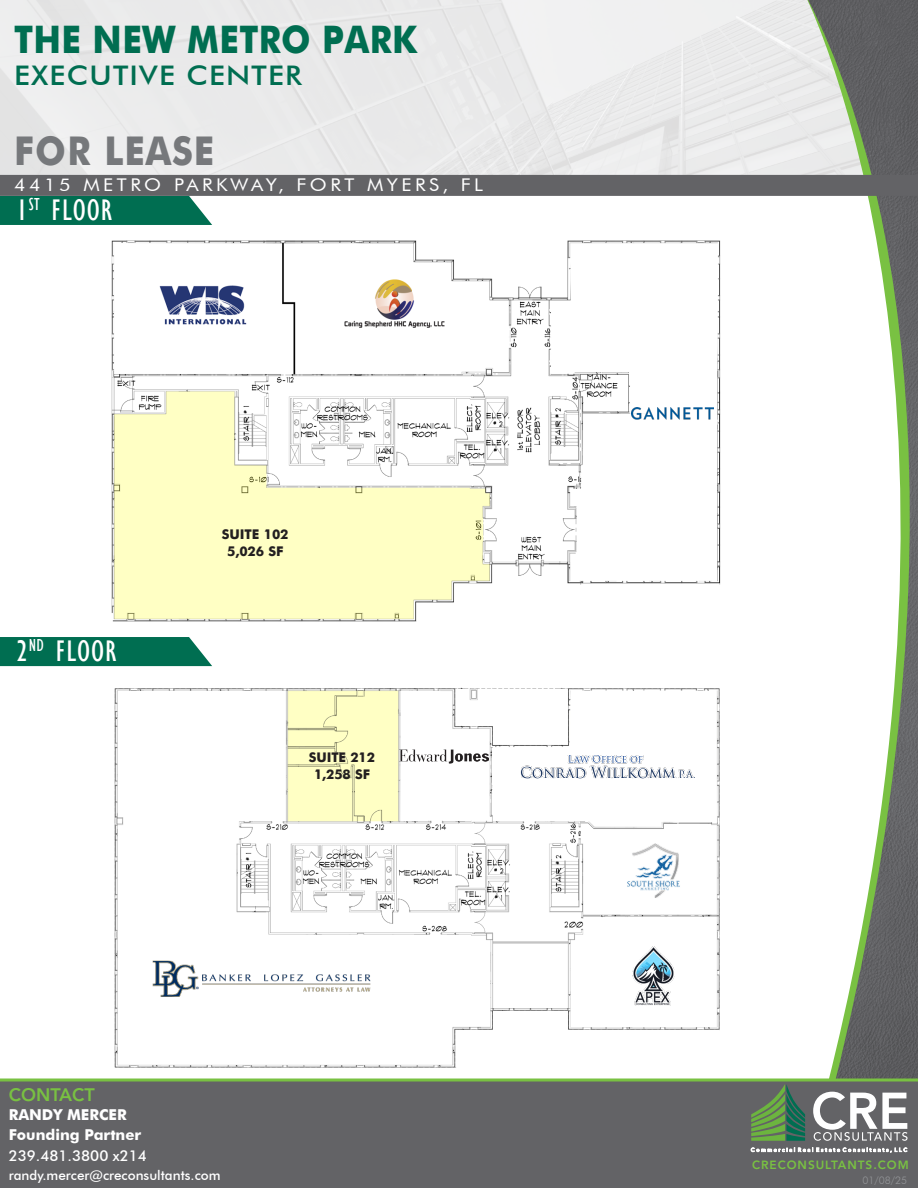
<style>
.page{position:relative;width:918px;height:1188px;background:#fff}
.page>*{position:absolute;margin:0;border:0;box-sizing:border-box;transform-origin:0 0}
.t1{font:800 51.15px "Avenir LT Std";color:#fff}
.t2{font:700 39.6px "Futura";letter-spacing:.02em;color:#76787b;scale:.91 1}
.t3{font:700 37.95px "Futura";letter-spacing:.01em;color:#006e51;scale:.91 1}
.t4{font:condensed 30.6px "Gill Sans";letter-spacing:.03em;color:#fff}
.t5{font:500 27px "Futura BT";letter-spacing:.04em;color:#006e51;scale:1.11 1}
.t6{font:800 18px "Avenir LT Std";color:#79c142}
.t7{font:17.55px "Futura BT";letter-spacing:.18em;color:#fff;scale:1.11 1}
.t8{font:500 15px "Futura BT";color:#fff}
.t9{font:700 15px "Futura BT";color:#fff}
.t10{font:700 15px "Futura";color:#fff}
.t11{font:500 13.5px "Futura BT";color:#fff}
.t12{font:700 13.35px/16.6px "Futura";letter-spacing:-.01em;color:#231f20;text-align:center}
.t13{font:800 11.85px "Avenir LT Std";letter-spacing:.08em;color:#79c142}
.t14{font:300 10.5px "Futura BT";color:#939598}
.t15{font:500 5.25px "Avenir LT Std";letter-spacing:.335em;color:#fff}
</style>
<div class="page">
<div style="left:0;top:196px;width:212px;height:29px;background:#006e51"></div>
<div style="left:0;top:637px;width:212px;height:29px;background:#006e51"></div>
<div style="left:0;top:0;width:798px;height:175px;background:#eaeaeb"></div>
<svg style="left:798px;top:0;width:8px;height:175px"></svg>
<img style="left:806px;top:0;width:112px;height:1078px">
<div style="left:0;top:1081px;width:918px;height:107px;background:#636366"></div>
<div style="left:0;top:175px;width:918px;height:21px;background:#636366"></div>
<svg style="left:0;top:1078px;width:918px;height:4px;background:#84ba5b"></svg>
<img style="left:112px;top:240px;width:609px;height:382px">
<img style="left:114px;top:687px;width:606px;height:381px">
<img style="left:626px;top:842px;width:55px;height:58px">
<img style="left:633px;top:946px;width:41px;height:60px">
<img style="left:399px;top:748px;width:89px;height:17px">
<img style="left:148px;top:949px;width:228px;height:60px">
<img style="left:151px;top:281px;width:104px;height:48px">
<img style="left:342px;top:278px;width:105px;height:51px">
<img style="left:631px;top:408px;width:83px;height:13px">
<img style="left:519px;top:754px;width:178px;height:27px">
<svg style="left:814px;top:1132px;width:94px;height:9px"></svg>
<svg style="left:751px;top:1084px;width:54px;height:57px"></svg>
<h3 class="t3" style="left:14px;top:12px;width:444px">THE NEW METRO PARK</h3>
<h3 class="t5" style="left:14px;top:59px;width:261px">EXECUTIVE CENTER</h3>
<h2 class="t2" style="left:14px;top:121px;width:222px">FOR LEASE</h2>
<h3 class="t7" style="left:14px;top:174px;width:424px">4415 METRO PARKWAY, FORT MYERS, FL</h3>
<h3 class="t4" style="left:17px;top:192px;width:97px">1<sup>ST</sup> FLOOR</h3>
<h3 class="t4" style="left:17px;top:633px;width:101px">2<sup>ND</sup> FLOOR</h3>
<h3 class="t12" style="left:222px;top:525px;width:68px">SUITE 102<br>5,026 SF</h3>
<h3 class="t12" style="left:309px;top:748px;width:68px">SUITE 212<br>1,258 SF</h3>
<h3 class="t6" style="left:9px;top:1084px;width:87px">CONTACT</h3>
<h3 class="t10" style="left:9px;top:1104px;width:119px">RANDY MERCER</h3>
<h3 class="t9" style="left:9px;top:1125px;width:134px">Founding Partner</h3>
<h3 class="t8" style="left:9px;top:1146px;width:140px">239.481.3800 x214</h3>
<h3 class="t11" style="left:9px;top:1167px;width:213px">randy.mercer@creconsultants.com</h3>
<h1 class="t1" style="left:811px;top:1081px;width:100px">CRE</h1>
<h3 class="t13" style="left:752px;top:1158px;width:158px">CRECONSULTANTS.COM</h3>
<p class="t15" style="left:751px;top:1147px;width:158px">Commercial Real Estate Consultants, LLC</p>
<h3 class="t14" style="left:863px;top:1173px;width:46px">01/08/25</h3>
</div>
